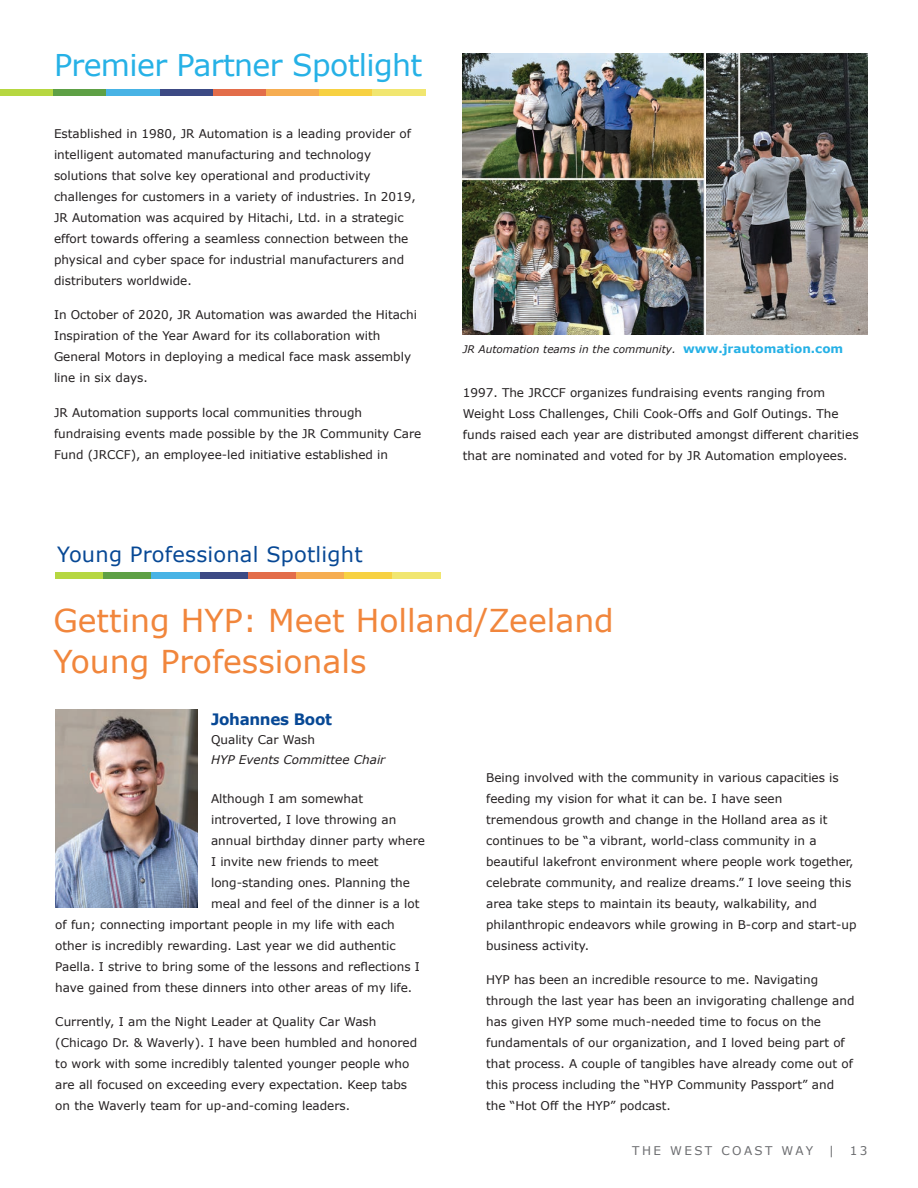
<style>
.page{position:relative;width:918px;height:1188px;background:#fff}
.page>*{position:absolute;margin:0;border:0;box-sizing:border-box;transform-origin:0 0}
.t1{font:31.5px/40.5px "Verdana";color:#f1863c}
.t2{font:30px "Verdana";letter-spacing:-.02em;color:#26b1e6}
.t3{font:21px "Verdana";letter-spacing:.01em;color:#074895}
.t4{font:700 15.75px "Verdana";letter-spacing:-.02em;color:#074895;scale:.96 1}
.t5{font:12px/21px "Verdana";color:#231f20}
.t6{font:italic 12px "Verdana";color:#231f20}
.t7{font:12px "Verdana";letter-spacing:.2em;color:#6c6d70}
.t8{font:italic 10.5px "Verdana";color:#231f20}
.s1{font-weight:700;font-style:normal;font-size:12px;color:#26b1e6}
</style>
<div class="page">
<div style="left:0;top:89px;width:54px;height:7px;background:#b6d741"></div>
<div style="left:54px;top:89px;width:53px;height:7px;background:#5ea045"></div>
<div style="left:107px;top:89px;width:53px;height:7px;background:#48b3e5"></div>
<div style="left:160px;top:89px;width:53px;height:7px;background:#3c4a84"></div>
<div style="left:213px;top:89px;width:53px;height:7px;background:#e36d4a"></div>
<div style="left:266px;top:89px;width:53px;height:7px;background:#f6ad51"></div>
<div style="left:319px;top:89px;width:54px;height:7px;background:#f7d142"></div>
<div style="left:373px;top:89px;width:53px;height:7px;background:#f1e670"></div>
<img style="left:463px;top:54px;width:241px;height:281px">
<div style="left:56px;top:572px;width:48px;height:6px;background:#b6d741"></div>
<div style="left:104px;top:572px;width:48px;height:6px;background:#5ea045"></div>
<div style="left:152px;top:572px;width:48px;height:6px;background:#48b3e5"></div>
<div style="left:200px;top:572px;width:48px;height:6px;background:#3c4a84"></div>
<div style="left:248px;top:572px;width:48px;height:6px;background:#e36d4a"></div>
<div style="left:296px;top:572px;width:48px;height:6px;background:#f6ad51"></div>
<div style="left:344px;top:572px;width:48px;height:6px;background:#f7d142"></div>
<div style="left:392px;top:572px;width:48px;height:6px;background:#f1e670"></div>
<img style="left:707px;top:53px;width:160px;height:282px">
<img style="left:55px;top:709px;width:143px;height:199px">
<p class="t2" style="left:54px;top:46px;width:370px">Premier Partner Spotlight</p>
<p class="t5" style="left:54px;top:123px;width:363px">Established in 1980, JR Automation is a leading provider of intelligent automated manufacturing and technology solutions that solve key operational and productivity challenges for customers in a variety of industries. In 2019, JR Automation was acquired by Hitachi, Ltd. in a strategic effort towards offering a seamless connection between the physical and cyber space for industrial manufacturers and distributers worldwide.</p>
<p class="t5" style="left:54px;top:304px;width:365px">In October of 2020, JR Automation was awarded the Hitachi Inspiration of the Year Award for its collaboration with General Motors in deploying a medical face mask assembly line in six days.</p>
<p class="t5" style="left:54px;top:402px;width:369px">JR Automation supports local communities through fundraising events made possible by the JR Community Care<br>Fund (JRCCF), an employee-led initiative established in</p>
<p class="t3" style="left:57px;top:541px;width:307px">Young Professional Spotlight</p>
<p class="t8" style="left:463px;top:342px;width:382px">JR Automation teams in the community. <span class="s1">www.jrautomation.com</span></p>
<p class="t5" style="left:463px;top:382px;width:397px">1997. The JRCCF organizes fundraising events ranging from Weight Loss Challenges, Chili Cook-Offs and Golf Outings. The funds raised each year are distributed amongst different charities that are nominated and voted for by JR Automation employees.</p>
<p class="t1" style="left:53px;top:601px;width:562px">Getting HYP: Meet Holland/Zeeland<br>Young Professionals</p>
<p class="t4" style="left:211px;top:709px;width:127px">Johannes Boot</p>
<p class="t5" style="left:211px;top:730px;width:106px">Quality Car Wash</p>
<p class="t6" style="left:211px;top:752px;width:176px">HYP Events Committee Chair</p>
<p class="t5" style="left:211px;top:788px;width:154px">Although I am somewhat</p>
<p class="t5" style="left:211px;top:809px;width:187px">introverted, I love throwing an</p>
<p class="t5" style="left:211px;top:830px;width:215px">annual birthday dinner party where</p>
<p class="t5" style="left:211px;top:851px;width:169px">I invite new friends to meet</p>
<p class="t5" style="left:211px;top:872px;width:200px">long-standing ones. Planning the</p>
<p class="t5" style="left:211px;top:893px;width:210px">meal and feel of the dinner is a lot</p>
<p class="t5" style="left:55px;top:914px;width:341px">of fun; connecting important people in my life with each</p>
<p class="t5" style="left:55px;top:935px;width:342px">other is incredibly rewarding. Last year we did authentic</p>
<p class="t5" style="left:55px;top:956px;width:366px">Paella. I strive to bring some of the lessons and reflections I</p>
<p class="t5" style="left:55px;top:977px;width:359px">have gained from these dinners into other areas of my life.</p>
<p class="t5" style="left:55px;top:1012px;width:363px">Currently, I am the Night Leader at Quality Car Wash (Chicago Dr. &amp; Waverly). I have been humbled and honored to work with some incredibly talented younger people who are all focused on exceeding every expectation. Keep tabs on the Waverly team for up-and-coming leaders.</p>
<p class="t5" style="left:486px;top:767px;width:372px">Being involved with the community in various capacities is feeding my vision for what it can be. I have seen tremendous growth and change in the Holland area as it continues to be “a vibrant, world-class community in a beautiful lakefront environment where people work together, celebrate community, and realize dreams.” I love seeing this area take steps to maintain its beauty, walkability, and philanthropic endeavors while growing in B-corp and start-up business activity.</p>
<p class="t5" style="left:486px;top:970px;width:370px">HYP has been an incredible resource to me. Navigating through the last year has been an invigorating challenge and has given HYP some much-needed time to focus on the fundamentals of our organization, and I loved being part of that process. A couple of tangibles have already come out of this process including the “HYP Community Passport” and the “Hot Off the HYP” podcast.</p>
<p class="t7" style="left:632px;top:1143px;width:182px">THE WEST COAST WAY</p>
<p class="t7" style="left:829px;top:1143px;width:7px">|</p>
<p class="t7" style="left:850px;top:1143px;width:19px">13</p>
</div>
